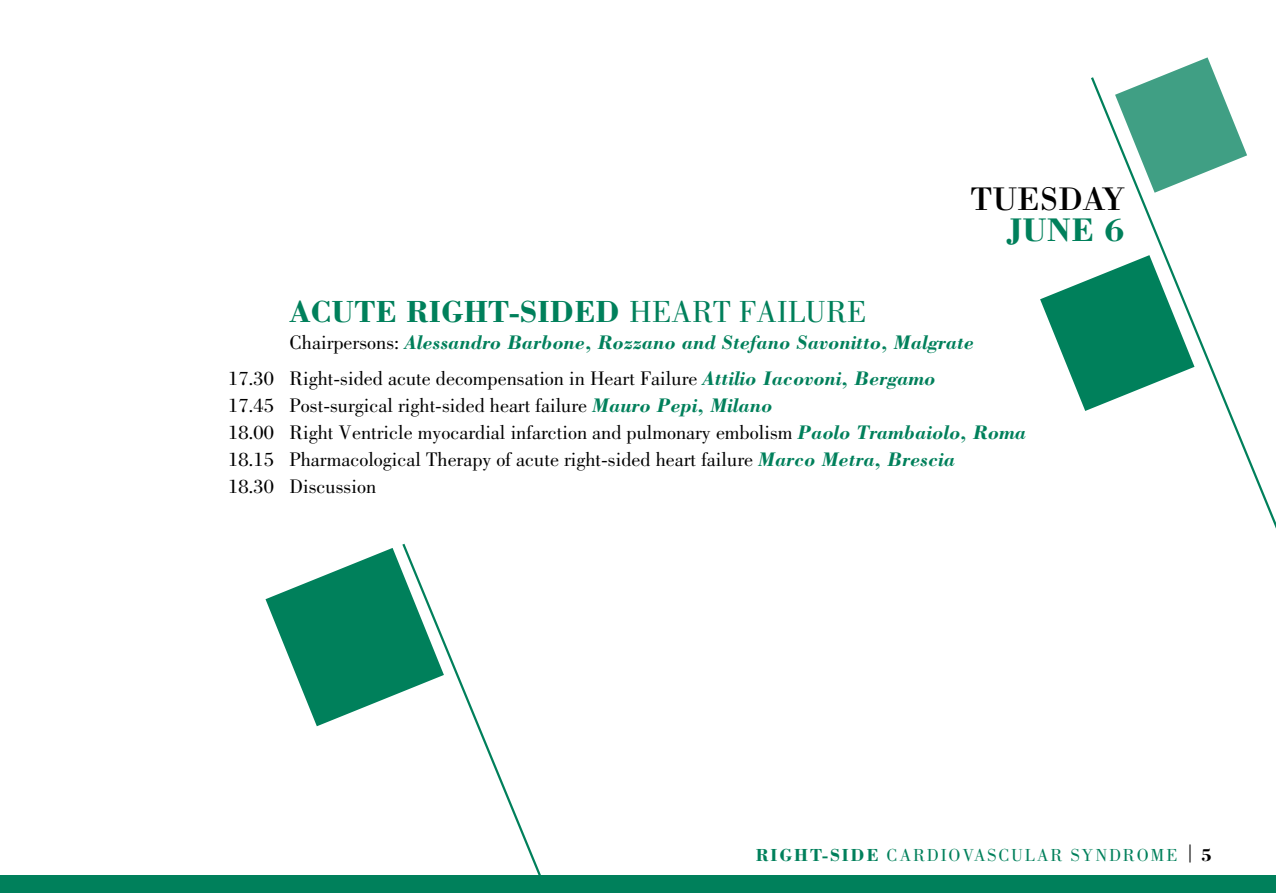
<style>
.page{position:relative;width:1276px;height:893px;background:#fff}
.page>*{position:absolute;margin:0;border:0;box-sizing:border-box;transform-origin:0 0}
.t1{font:33.75px "Bodoni Std";color:#000}
.t2{font:700 33.75px "Bodoni Std";color:#00805b}
.t3{font:700 31.5px "Bodoni Std";color:#00805b}
.t4{font:20.25px/27px "Bodoni Std";color:#000}
.t5{font:italic 700 20.25px/36px "Bodoni Std";color:#00805b}
.t6{font:18px "Bodoni Std";letter-spacing:.1em;color:#00805b}
.s1{font-weight:400}
.s2{font-weight:400;font-style:normal;color:#000}
.s3{font-weight:700;font-style:italic;color:#00805b}
.s4{font-weight:700}
.s5{color:#000}
.s6{font-weight:700;color:#000}
</style>
<div class="page">
<div style="left:0;top:876px;width:1276px;height:17px;background:#00805b"></div>
<svg style="left:1091px;top:77px;width:185px;height:452px"></svg>
<svg style="left:1040px;top:255px;width:154px;height:156px"></svg>
<svg style="left:1115px;top:57px;width:132px;height:136px"></svg>
<svg style="left:400px;top:543px;width:296px;height:333px"></svg>
<svg style="left:265px;top:548px;width:179px;height:178px"></svg>
<h1 class="t1" style="left:970px;top:178px;width:156px">TUESDAY</h1>
<h1 class="t2" style="left:1007px;top:209px;width:119px">JUNE 6</h1>
<h2 class="t3" style="left:290px;top:292px;width:578px">ACUTE RIGHT-SIDED <span class="s1">HEART FAILURE</span></h2>
<p class="t5" style="left:228px;top:324px;width:747px;text-indent:61px"><span class="s2">Chairpersons:</span> Alessandro Barbone, Rozzano and Stefano Savonitto, Malgrate<br><span class="s2">17.30 Right-sided acute decompensation in Heart Failure</span> Attilio Iacovoni, Bergamo</p>
<p class="t4" style="left:228px;top:392px;width:799px">17.45 Post-surgical right-sided heart failure <span class="s3">Mauro Pepi, Milano<br></span>18.00 Right Ventricle myocardial infarction and pulmonary embolism <span class="s3">Paolo Trambaiolo, Roma </span>18.15 Pharmacological Therapy of acute right-sided heart failure <span class="s3">Marco Metra, Brescia<br></span>18.30 Discussion</p>
<p class="t6" style="left:756px;top:845px;width:458px"><span class="s4">RIGHT-SIDE</span> CARDIOVASCULAR SYNDROME <span class="s5">|</span> <span class="s6">5</span></p>
</div>
